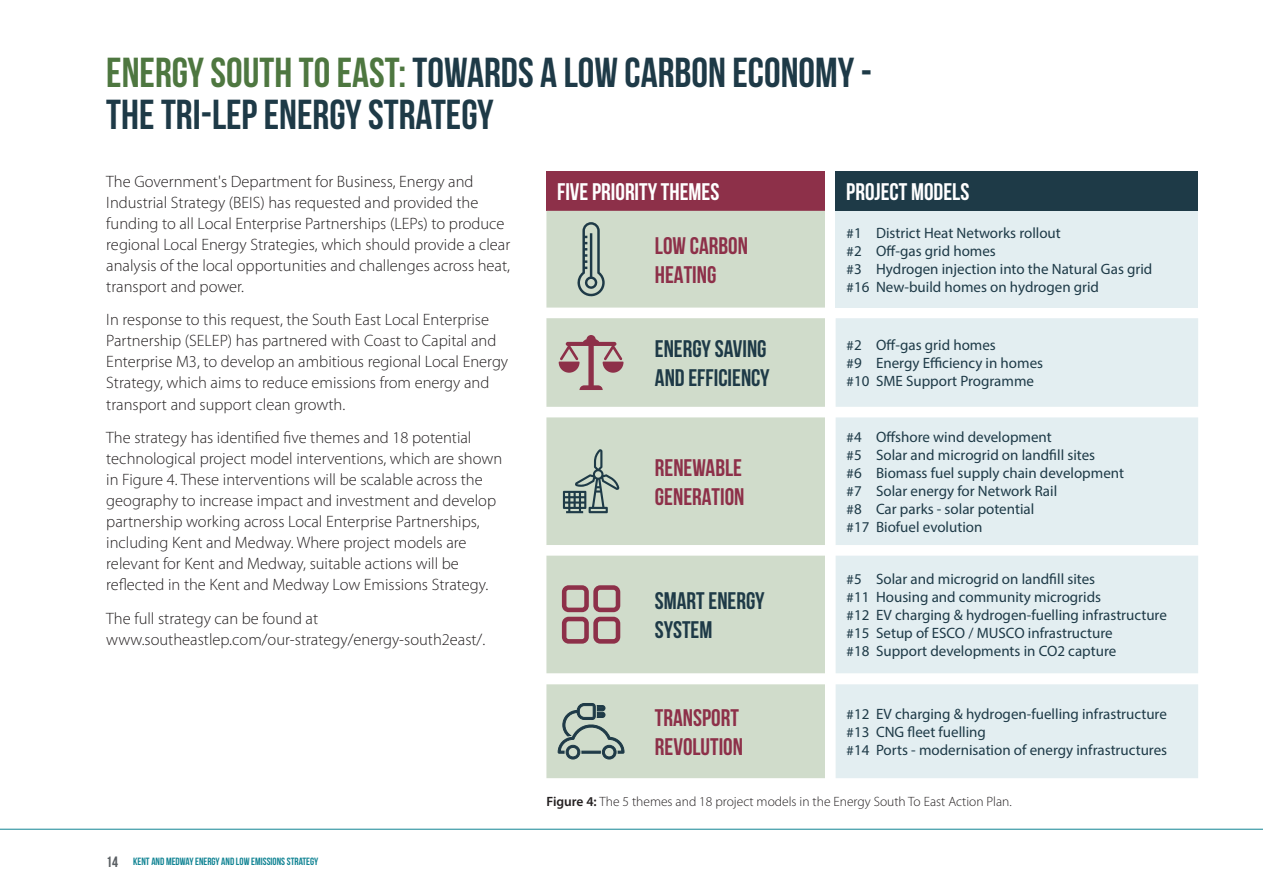
<style>
.page{position:relative;width:1263px;height:893px;background:#fff}
.page>*{position:absolute;margin:0;border:0;box-sizing:border-box;transform-origin:0 0}
.t1{font:41.85px/42px "Bebas Neue";color:#1e3a47}
.t2{font:700 24px/28.8px "Bebas Neue";color:#8d3049}
.t3{font:700 24px/28.8px "Bebas Neue";color:#1e3a47}
.t4{font:700 24px "Bebas Neue";color:#fff}
.t5{font:300 16.5px/21px "Myriad Pro";color:#231f20}
.t6{font:15px "Myriad Pro";color:#1e3a47}
.t7{font:300 13.5px "Myriad Pro";color:#231f20}
.t8{font:10.5px "Bebas Neue";color:#128494}
.s1{color:#4e7740}
.s2{font-size:15px;color:#5a5f63}
.s3{font-weight:600}
</style>
<div class="page">
<hr style="left:0;top:829px;width:1263px;height:1px;background:#128494">
<div style="left:546px;top:171px;width:279px;height:40px;background:#8d3049"></div>
<div style="left:836px;top:171px;width:362px;height:40px;background:#1e3a47"></div>
<svg style="left:546px;top:211px;width:279px;height:567px;background:#d3decf"></svg>
<div style="left:836px;top:211px;width:362px;height:97px;background:#e3eef1"></div>
<svg style="left:836px;top:318px;width:362px;height:460px;background:#e4eff1"></svg>
<svg style="left:577px;top:222px;width:28px;height:75px;background:#99aaa2"></svg>
<svg style="left:559px;top:335px;width:64px;height:55px;background:#baa5a2"></svg>
<svg style="left:563px;top:449px;width:56px;height:64px;background:#a3b3aa"></svg>
<svg style="left:562px;top:585px;width:58px;height:59px;background:#b39192"></svg>
<svg style="left:557px;top:703px;width:68px;height:57px;background:#a3b3aa"></svg>
<p class="t1" style="left:106px;top:51px;width:767px"><span class="s1">ENERGY SOUTH TO EAST:</span> TOWARDS A LOW CARBON ECONOMY -<br>THE TRI-LEP ENERGY STRATEGY</p>
<p class="t5" style="left:106px;top:171px;width:405px">The Government's Department for Business, Energy and Industrial Strategy (BEIS) has requested and provided the funding to all Local Enterprise Partnerships (LEPs) to produce regional Local Energy Strategies, which should provide a clear analysis of the local opportunities and challenges across heat, transport and power.</p>
<p class="t5" style="left:106px;top:309px;width:403px">In response to this request, the South East Local Enterprise Partnership (SELEP) has partnered with Coast to Capital and Enterprise M3, to develop an ambitious regional Local Energy Strategy, which aims to reduce emissions from energy and transport and support clean growth.</p>
<p class="t5" style="left:106px;top:427px;width:397px">The strategy has identified five themes and 18 potential technological project model interventions, which are shown in Figure 4. These interventions will be scalable across the geography to increase impact and investment and develop partnership working across Local Enterprise Partnerships, including Kent and Medway. Where project models are relevant for Kent and Medway, suitable actions will be reflected in the Kent and Medway Low Emissions Strategy.</p>
<p class="t5" style="left:106px;top:608px;width:380px">The full strategy can be found at www.southeastlep.com/our-strategy/energy-south2east/.</p>
<p class="t8" style="left:106px;top:856px;width:213px"><span class="s2">14</span> KENT AND MEDWAY ENERGY AND LOW EMISSIONS STRATEGY</p>
<p class="t4" style="left:557px;top:179px;width:164px">FIVE PRIORITY THEMES</p>
<p class="t4" style="left:846px;top:179px;width:125px">PROJECT MODELS</p>
<p class="t2" style="left:655px;top:231px;width:95px">LOW CARBON<br>HEATING</p>
<p class="t6" style="left:846px;top:224px;width:216px">#1 District Heat Networks rollout</p>
<p class="t6" style="left:846px;top:242px;width:151px">#2 Off-gas grid homes</p>
<p class="t6" style="left:846px;top:260px;width:308px">#3 Hydrogen injection into the Natural Gas grid</p>
<p class="t6" style="left:846px;top:278px;width:254px">#16 New-build homes on hydrogen grid</p>
<p class="t3" style="left:655px;top:334px;width:116px">ENERGY SAVING<br>AND EFFICIENCY</p>
<p class="t6" style="left:846px;top:336px;width:151px">#2 Off-gas grid homes</p>
<p class="t6" style="left:846px;top:354px;width:198px">#9 Energy Efficiency in homes</p>
<p class="t6" style="left:846px;top:372px;width:189px">#10 SME Support Programme</p>
<p class="t2" style="left:655px;top:453px;width:91px">RENEWABLE<br>GENERATION</p>
<p class="t3" style="left:655px;top:586px;width:111px">SMART ENERGY<br>SYSTEM</p>
<p class="t6" style="left:846px;top:428px;width:207px">#4 Offshore wind development</p>
<p class="t6" style="left:846px;top:446px;width:250px">#5 Solar and microgrid on landfill sites</p>
<p class="t6" style="left:846px;top:464px;width:279px">#6 Biomass fuel supply chain development</p>
<p class="t6" style="left:846px;top:482px;width:212px">#7 Solar energy for Network Rail</p>
<p class="t6" style="left:846px;top:500px;width:190px">#8 Car parks - solar potential</p>
<p class="t6" style="left:846px;top:518px;width:138px">#17 Biofuel evolution</p>
<p class="t6" style="left:846px;top:570px;width:250px">#5 Solar and microgrid on landfill sites</p>
<p class="t6" style="left:846px;top:588px;width:256px">#11 Housing and community microgrids</p>
<p class="t6" style="left:846px;top:606px;width:322px">#12 EV charging &amp; hydrogen-fuelling infrastructure</p>
<p class="t6" style="left:846px;top:624px;width:268px">#15 Setup of ESCO / MUSCO infrastructure</p>
<p class="t6" style="left:846px;top:642px;width:271px">#18 Support developments in CO2 capture</p>
<p class="t2" style="left:655px;top:703px;width:90px">TRANSPORT<br>REVOLUTION</p>
<p class="t6" style="left:846px;top:705px;width:322px">#12 EV charging &amp; hydrogen-fuelling infrastructure</p>
<p class="t6" style="left:846px;top:723px;width:141px">#13 CNG fleet fuelling</p>
<p class="t6" style="left:846px;top:741px;width:322px">#14 Ports - modernisation of energy infrastructures</p>
<p class="t7" style="left:546px;top:794px;width:467px"><span class="s3">Figure 4:</span> The 5 themes and 18 project models in the Energy South To East Action Plan.</p>
</div>
